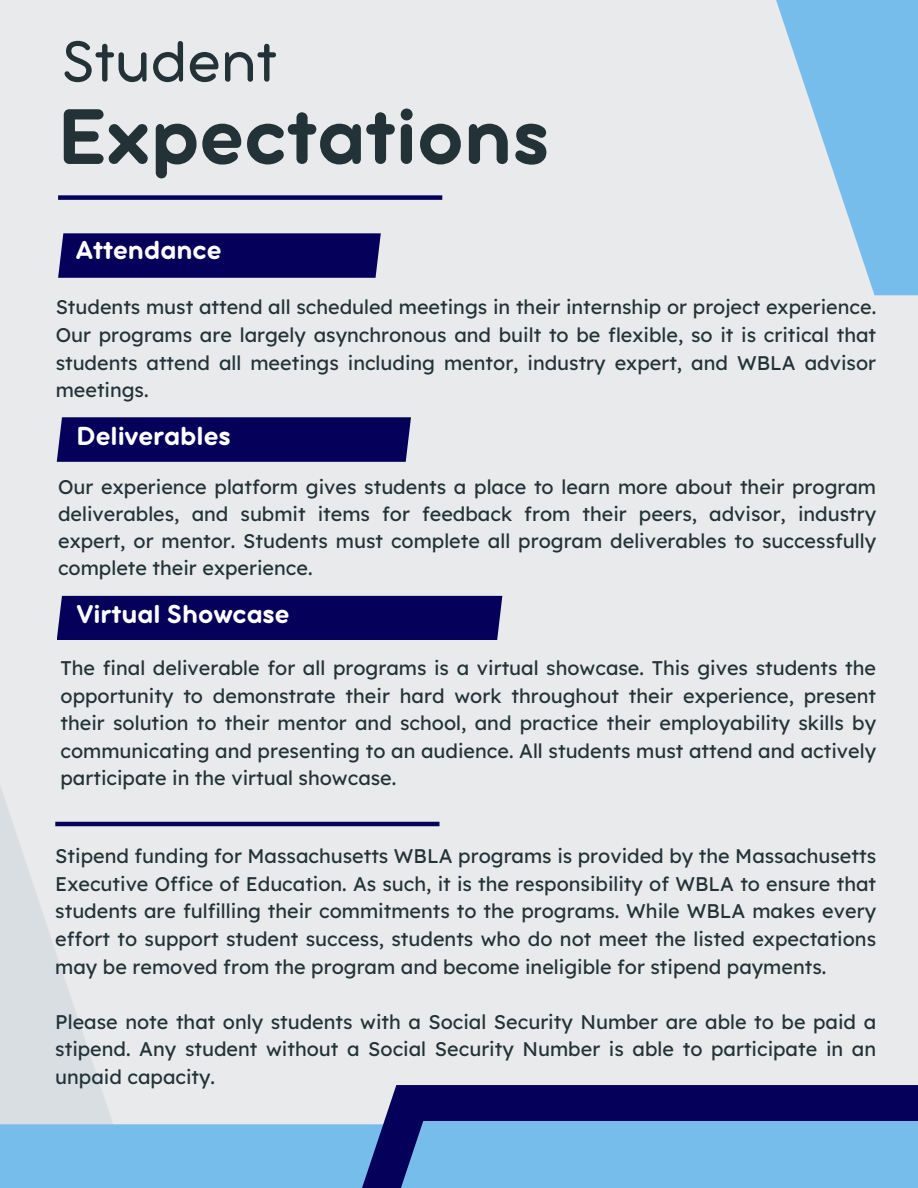
<style>
.page{position:relative;width:918px;height:1188px;background:#e8eaeb}
.page>*{position:absolute;margin:0;border:0;box-sizing:border-box;transform-origin:0 0}
.t1{font:85.5px "Aristotelica Pro Tx Bld";color:#223237}
.t2{font:63px "Aristotelica Pro Tx";color:#223237}
.t3{font:28.35px "Aristotelica Pro Tx Bld";color:#fff}
.t4{font:28.2px "Aristotelica Pro Tx Bld";color:#fff}
.t5{font:19.8px/27.5px "Lexend Deca";color:#223237;text-align:justify}
</style>
<div class="page">
<div style="left:58px;top:195px;width:384px;height:5px;background:#050059"></div>
<div style="left:0;top:480px;width:291px;height:708px;background:linear-gradient(to right,#e3e6e8,#eaebec)"></div>
<div style="left:57px;top:417px;width:354px;height:45px;background:#050059"></div>
<div style="left:57px;top:596px;width:445px;height:44px;background:#050059"></div>
<div style="left:58px;top:233px;width:323px;height:45px;background:#050059"></div>
<div style="left:0;top:1124px;width:721px;height:64px;background:#77bdec"></div>
<svg style="left:340px;top:1085px;width:578px;height:103px;fill:#050059"></svg>
<div style="left:367px;top:1121px;width:551px;height:67px;background:#77bdec"></div>
<svg style="left:776px;top:0;width:142px;height:295px;fill:#77bdec"></svg>
<hr style="left:55px;top:822px;width:385px;height:4px;background:#050059">
<h2 class="t2" style="left:62px;top:41px;width:216px">Student</h2>
<h1 class="t1" style="left:58px;top:109px;width:493px">Expectations</h1>
<h3 class="t3" style="left:76px;top:241px;width:147px">Attendance</h3>
<h3 class="t5" style="left:56px;top:293px;width:822px">Students must attend all scheduled meetings in their internship or project experience.<br>Our programs are largely asynchronous and built to be flexible, so it is critical that students attend all meetings including mentor, industry expert, and WBLA advisor meetings.</h3>
<p class="t3" style="left:77px;top:427px;width:156px">Deliverables</p>
<p class="t5" style="left:58px;top:473px;width:820px;line-height:27px">Our experience platform gives students a place to learn more about their program deliverables, and submit items for feedback from their peers, advisor, industry expert, or mentor. Students must complete all program deliverables to successfully complete their experience.</p>
<p class="t4" style="left:76px;top:605px;width:214px">Virtual Showcase</p>
<h3 class="t5" style="left:61px;top:654px;width:817px">The final deliverable for all programs is a virtual showcase. This gives students the opportunity to demonstrate their hard work throughout their experience, present their solution to their mentor and school, and practice their employability skills by communicating and presenting to an audience. All students must attend and actively participate in the virtual showcase.</h3>
<p class="t5" style="left:55px;top:842px;width:822px">Stipend funding for Massachusetts WBLA programs is provided by the Massachusetts Executive Office of Education. As such, it is the responsibility of WBLA to ensure that students are fulfilling their commitments to the programs. While WBLA makes every effort to support student success, students who do not meet the listed expectations may be removed from the program and become ineligible for stipend payments.</p>
<p class="t5" style="left:55px;top:1007px;width:822px">Please note that only students with a Social Security Number are able to be paid a stipend. Any student without a Social Security Number is able to participate in an unpaid capacity.</p>
</div>
